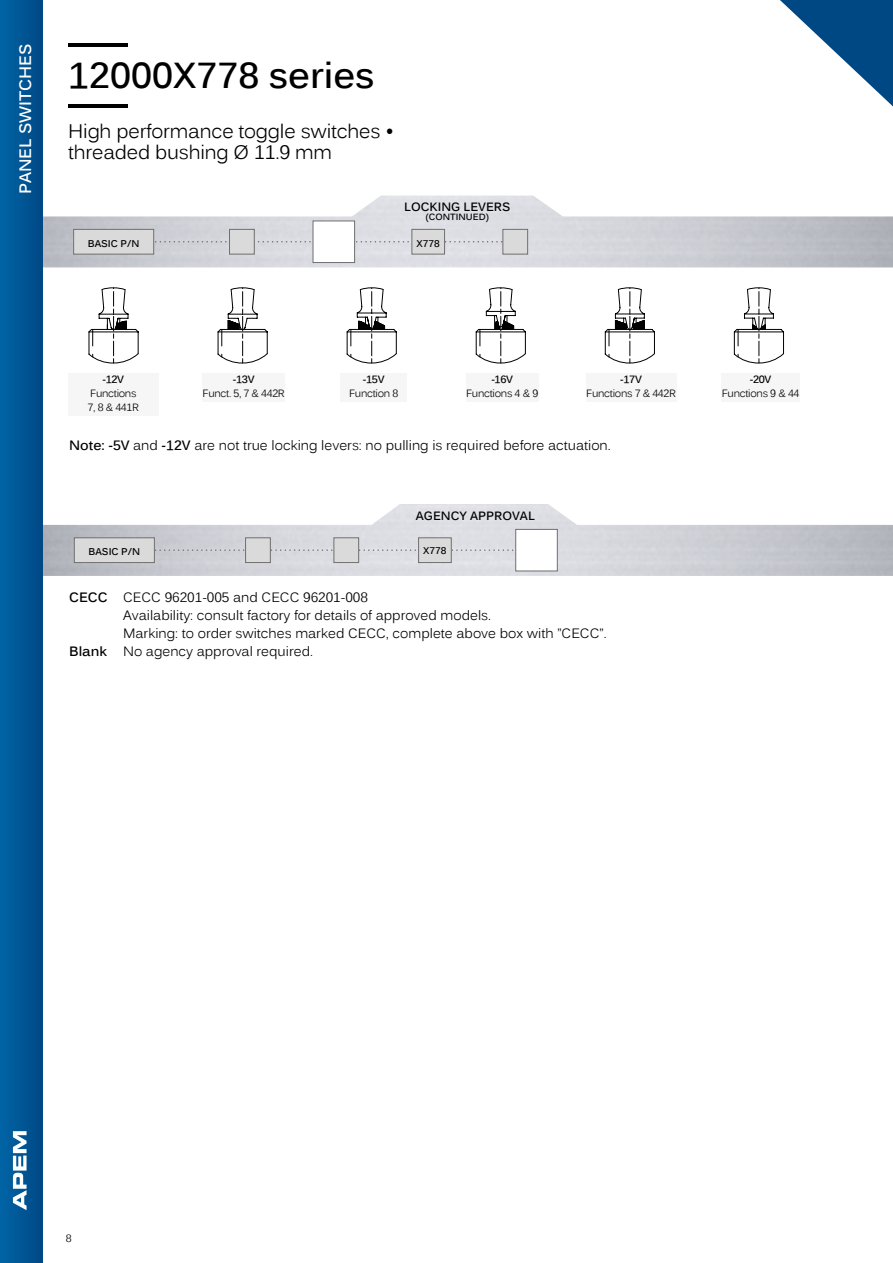
<style>
.page{position:relative;width:893px;height:1263px;background:#fff}
.page>*{position:absolute;margin:0;border:0;box-sizing:border-box;transform-origin:0 0}
.t1{font:700 36px "Kalinga";color:#000}
.t2{font:19.5px/21px "Kalinga";letter-spacing:-.01em;color:#000}
.t3{font:700 16.5px "Kalinga";color:#fff}
.t4{font:13.5px "Kalinga";color:#000}
.t5{font:700 12px "Kalinga";color:#000}
.t6{font:10.5px/13.6px "Kalinga";letter-spacing:-.03em;color:#000}
.t7{font:700 10.5px "Kalinga";letter-spacing:-.03em;color:#000}
.t8{font:700 9.75px "Kalinga";color:#000}
.t9{font:700 9px "Kalinga";color:#000}
.s1{font-weight:700}
</style>
<div class="page">
<div style="left:68px;top:373px;width:90px;height:15px;background:#f6f6f6"></div>
<div style="left:68px;top:386px;width:90px;height:16px;background:#f6f6f6"></div>
<div style="left:68px;top:400px;width:90px;height:16px;background:#f6f6f6"></div>
<div style="left:202px;top:373px;width:83px;height:15px;background:#f6f6f6"></div>
<div style="left:202px;top:386px;width:83px;height:16px;background:#f6f6f6"></div>
<div style="left:340px;top:373px;width:67px;height:15px;background:#f6f6f6"></div>
<div style="left:340px;top:386px;width:67px;height:16px;background:#f6f6f6"></div>
<div style="left:466px;top:373px;width:73px;height:15px;background:#f6f6f6"></div>
<div style="left:466px;top:386px;width:73px;height:16px;background:#f6f6f6"></div>
<div style="left:586px;top:373px;width:90px;height:15px;background:#f6f6f6"></div>
<div style="left:586px;top:386px;width:90px;height:16px;background:#f6f6f6"></div>
<div style="left:721px;top:373px;width:79px;height:15px;background:#f6f6f6"></div>
<div style="left:721px;top:386px;width:79px;height:16px;background:#f6f6f6"></div>
<svg style="left:89px;top:267px;width:695px;height:97px"></svg>
<img style="left:42px;top:504px;width:851px;height:72px">
<svg style="left:155px;top:549px;width:360px;height:2px"></svg>
<div style="left:515px;top:529px;width:43px;height:42px;background:#fff;border:1px solid #706f6f"></div>
<div style="left:333px;top:537px;width:26px;height:26px;background:#dadada;border:1px solid #706f6f"></div>
<div style="left:245px;top:537px;width:26px;height:26px;background:#dadada;border:1px solid #706f6f"></div>
<div style="left:74px;top:538px;width:80px;height:24px;background:#dadada"></div>
<div style="left:74px;top:537px;width:81px;height:26px;border:1px solid #706f6f"></div>
<img style="left:42px;top:196px;width:851px;height:71px">
<svg style="left:154px;top:241px;width:348px;height:1px"></svg>
<div style="left:313px;top:220px;width:42px;height:43px;background:#fff;border:1px solid #706f6f"></div>
<div style="left:229px;top:229px;width:26px;height:25px;background:#dadada;border:1px solid #706f6f"></div>
<div style="left:412px;top:229px;width:33px;height:25px;background:#dadada"></div>
<div style="left:411px;top:229px;width:34px;height:25px;border:1px solid #706f6f"></div>
<div style="left:502px;top:229px;width:26px;height:25px;background:#dadada;border:1px solid #706f6f"></div>
<div style="left:74px;top:229px;width:80px;height:25px;background:#dadada"></div>
<div style="left:73px;top:229px;width:81px;height:25px;border:1px solid #706f6f"></div>
<div style="left:419px;top:538px;width:32px;height:24px;background:#dadada"></div>
<div style="left:418px;top:537px;width:34px;height:26px;border:1px solid #706f6f"></div>
<hr style="left:68px;top:104px;width:60px;height:3px;background:#000">
<hr style="left:68px;top:43px;width:60px;height:4px;background:#000">
<div style="left:0;top:0;width:42px;height:1263px;background:linear-gradient(to right,#0064a5,#004986)"></div>
<svg style="left:13px;top:1131px;width:14px;height:79px"></svg>
<svg style="left:780px;top:0;width:113px;height:106px"></svg>
<p class="t3" style="left:15px;top:194px;width:152px;rotate:-90deg">PANEL SWITCHES</p>
<h1 class="t1" style="left:68px;top:52px;width:308px">12000X778 series</h1>
<h2 class="t2" style="left:68px;top:123px;width:327px">High performance toggle switches • threaded bushing Ø 11.9 mm</h2>
<p class="t8" style="left:88px;top:237px;width:53px">BASIC P/N</p>
<p class="t5" style="left:404px;top:199px;width:108px">LOCKING LEVERS</p>
<p class="t9" style="left:425px;top:211px;width:65px">(CONTINUED)</p>
<p class="t8" style="left:417px;top:237px;width:25px">X778</p>
<p class="t7" style="left:102px;top:373px;width:23px">-12V</p>
<p class="t6" style="left:88px;top:387px;width:53px">Functions<br>7, 8 &amp; 441R</p>
<p class="t7" style="left:233px;top:373px;width:23px">-13V</p>
<p class="t6" style="left:203px;top:387px;width:84px">Funct. 5, 7 &amp; 442R</p>
<p class="t7" style="left:363px;top:373px;width:23px">-15V</p>
<p class="t6" style="left:349px;top:387px;width:51px">Function 8</p>
<p class="t7" style="left:491px;top:373px;width:23px">-16V</p>
<p class="t6" style="left:466px;top:387px;width:74px">Functions 4 &amp; 9</p>
<p class="t7" style="left:620px;top:373px;width:23px">-17V</p>
<p class="t6" style="left:586px;top:387px;width:91px">Functions 7 &amp; 442R</p>
<p class="t4" style="left:69px;top:437px;width:543px"><span class="s1">Note: -5V</span> and <span class="s1">-12V</span> are not true locking levers: no pulling is required before actuation.</p>
<p class="t8" style="left:89px;top:545px;width:53px">BASIC P/N</p>
<p class="t5" style="left:416px;top:508px;width:121px">AGENCY APPROVAL</p>
<p class="t8" style="left:423px;top:544px;width:25px">X778</p>
<p class="t4" style="left:69px;top:588px;width:300px"><span class="s1">CECC</span> CECC 96201-005 and CECC 96201-008</p>
<p class="t4" style="left:123px;top:606px;width:369px">Availability: consult factory for details of approved models.</p>
<p class="t4" style="left:123px;top:624px;width:485px">Marking: to order switches marked CECC, complete above box with ”CECC”.</p>
<p class="t4" style="left:69px;top:642px;width:245px"><span class="s1">Blank</span> No agency approval required.</p>
<p class="t7" style="left:750px;top:373px;width:23px">-20V</p>
<p class="t6" style="left:722px;top:387px;width:79px">Functions 9 &amp; 44</p>
<p class="t6" style="left:66px;top:1232px;width:7px">8</p>
</div>
